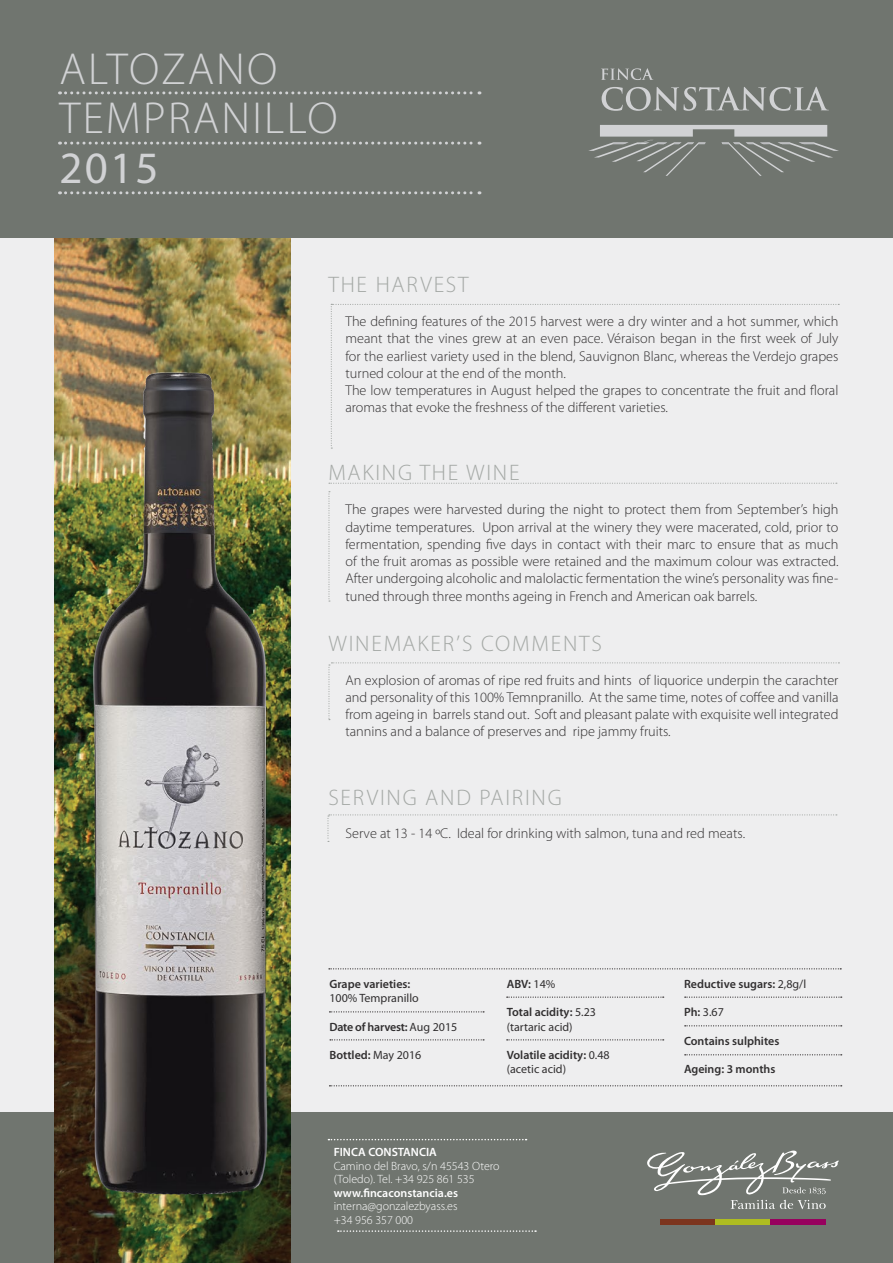
<style>
.page{position:relative;width:893px;height:1263px;background:#eeeeef}
.page>*{position:absolute;margin:0;border:0;box-sizing:border-box;transform-origin:0 0}
.t1{font:300 45px "Myriad Pro";letter-spacing:.05em;color:#d1d2d4}
.t2{font:45px "Myriad Pro";color:#d1d2d4}
.t3{font:300 22.5px "Myriad Pro";letter-spacing:.08em;color:#a4a8a5}
.t4{font:300 14.25px/17.2px "Myriad Pro";color:#312f30;text-align:justify}
.t5{font:600 12px "Myriad Pro";color:#312f30}
.t6{font:300 12px/13.5px "Myriad Pro";color:#fff}
.t7{font:12px "Myriad Pro";color:#312f30}
.t8{font:600 12px "Myriad Pro";color:#fff}
.t9{font:600 12px "Myriad Pro";letter-spacing:-.02em;color:#312f30}
.s1{font-weight:400}
.s2{font-weight:600}
</style>
<div class="page">
<div style="left:0;top:1112px;width:892px;height:151px;background:#70756f"></div>
<img style="left:54px;top:238px;width:236px;height:1025px">
<div style="left:0;top:1px;width:892px;height:237px;background:#70756f"></div>
<svg style="left:589px;top:68px;width:250px;height:108px"></svg>
<div style="left:660px;top:1219px;width:55px;height:5px;background:#7c351e"></div>
<div style="left:715px;top:1219px;width:55px;height:5px;background:#aebc21"></div>
<div style="left:770px;top:1219px;width:56px;height:5px;background:#97015e"></div>
<svg style="left:647px;top:1150px;width:192px;height:59px"></svg>
<svg style="left:60px;top:91px;width:420px;height:3px"></svg>
<svg style="left:60px;top:142px;width:420px;height:3px"></svg>
<svg style="left:60px;top:191px;width:420px;height:3px"></svg>
<svg style="left:328px;top:491px;width:2px;height:111px"></svg>
<svg style="left:331px;top:304px;width:508px;height:145px"></svg>
<svg style="left:329px;top:483px;width:508px;height:1px"></svg>
<svg style="left:328px;top:662px;width:511px;height:58px"></svg>
<svg style="left:327px;top:814px;width:510px;height:28px"></svg>
<svg style="left:328px;top:1139px;width:199px;height:1px"></svg>
<svg style="left:338px;top:1230px;width:198px;height:2px"></svg>
<svg style="left:329px;top:1011px;width:155px;height:1px"></svg>
<svg style="left:507px;top:996px;width:157px;height:2px"></svg>
<svg style="left:685px;top:996px;width:157px;height:2px"></svg>
<svg style="left:685px;top:1025px;width:157px;height:1px"></svg>
<svg style="left:685px;top:1054px;width:157px;height:1px"></svg>
<svg style="left:507px;top:1039px;width:157px;height:1px"></svg>
<svg style="left:330px;top:1039px;width:154px;height:1px"></svg>
<svg style="left:329px;top:968px;width:512px;height:1px"></svg>
<svg style="left:329px;top:1085px;width:513px;height:1px"></svg>
<img style="left:54px;top:304px;width:237px;height:945px">
<p class="t1" style="left:60px;top:44px;width:219px">ALTOZANO</p>
<p class="t1" style="left:60px;top:93px;width:280px">TEMPRANILLO</p>
<p class="t2" style="left:60px;top:140px;width:101px">2015</p>
<p class="t3" style="left:328px;top:272px;width:142px">THE HARVEST</p>
<p class="t4" style="left:345px;top:313px;width:495px">The defining features of the 2015 harvest were a dry winter and a hot summer, which meant that the vines grew at an even pace. Véraison began in the first week of July for the earliest variety used in the blend, Sauvignon Blanc, whereas the Verdejo grapes turned colour at the end of the month.</p>
<p class="t4" style="left:345px;top:382px;width:494px">The low temperatures in August helped the grapes to concentrate the fruit and floral aromas that evoke the freshness of the different varieties.</p>
<p class="t3" style="left:328px;top:460px;width:193px">MAKING THE WINE</p>
<p class="t4" style="left:345px;top:501px;width:495px">The grapes were harvested during the night to protect them from September’s high daytime temperatures. Upon arrival at the winery they were macerated, cold, prior to fermentation, spending five days in contact with their marc to ensure that as much of the fruit aromas as possible were retained and the maximum colour was extracted.<br>After undergoing alcoholic and malolactic fermentation the wine’s personality was fine&shy;tuned through three months ageing in French and American oak barrels.</p>
<p class="t3" style="left:328px;top:631px;width:275px">WINEMAKER’S COMMENTS</p>
<p class="t4" style="left:345px;top:671px;width:495px">An explosion of aromas of ripe red fruits and hints of liquorice underpin the carachter and personality of this 100% Temnpranillo. At the same time, notes of coffee and vanilla from ageing in barrels stand out. Soft and pleasant palate with exquisite well integrated tannins and a balance of preserves and ripe jammy fruits.</p>
<p class="t3" style="left:328px;top:785px;width:235px">SERVING AND PAIRING</p>
<p class="t4" style="left:345px;top:825px;width:401px">Serve at 13 - 14 ºC. Ideal for drinking with salmon, tuna and red meats.</p>
<p class="t5" style="left:329px;top:976px;width:82px">Grape varieties:</p>
<p class="t7" style="left:329px;top:990px;width:91px">100% Tempranillo</p>
<p class="t9" style="left:329px;top:1019px;width:129px">Date of harvest: <span class="s1">Aug 2015</span></p>
<p class="t5" style="left:329px;top:1047px;width:93px">Bottled: <span class="s1">May 2016</span></p>
<p class="t5" style="left:507px;top:976px;width:50px">ABV: <span class="s1">14%</span></p>
<p class="t5" style="left:507px;top:1004px;width:91px">Total acidity: <span class="s1">5.23</span></p>
<p class="t7" style="left:507px;top:1019px;width:67px">(tartaric acid)</p>
<p class="t5" style="left:507px;top:1047px;width:105px">Volatile acidity: <span class="s1">0.48</span></p>
<p class="t7" style="left:507px;top:1062px;width:61px">(acetic acid)</p>
<p class="t8" style="left:334px;top:1144px;width:105px">FINCA CONSTANCIA</p>
<p class="t6" style="left:334px;top:1159px;width:167px">Camino del Bravo, s/n 45543 Otero (Toledo). Tel. +34 925 861 535</p>
<p class="t8" style="left:334px;top:1185px;width:126px">www.fincaconstancia.es</p>
<p class="t6" style="left:334px;top:1199px;width:125px">interna@gonzalezbyass.es</p>
<p class="t6" style="left:334px;top:1213px;width:81px">+34 956 357 000</p>
<p class="t5" style="left:684px;top:976px;width:124px">Reductive sugars: <span class="s1">2,8g/l</span></p>
<p class="t7" style="left:684px;top:1005px;width:41px"><span class="s2">Ph:</span> 3.67</p>
<p class="t5" style="left:684px;top:1033px;width:97px">Contains sulphites</p>
<p class="t5" style="left:684px;top:1061px;width:93px">Ageing: 3 months</p>
</div>
